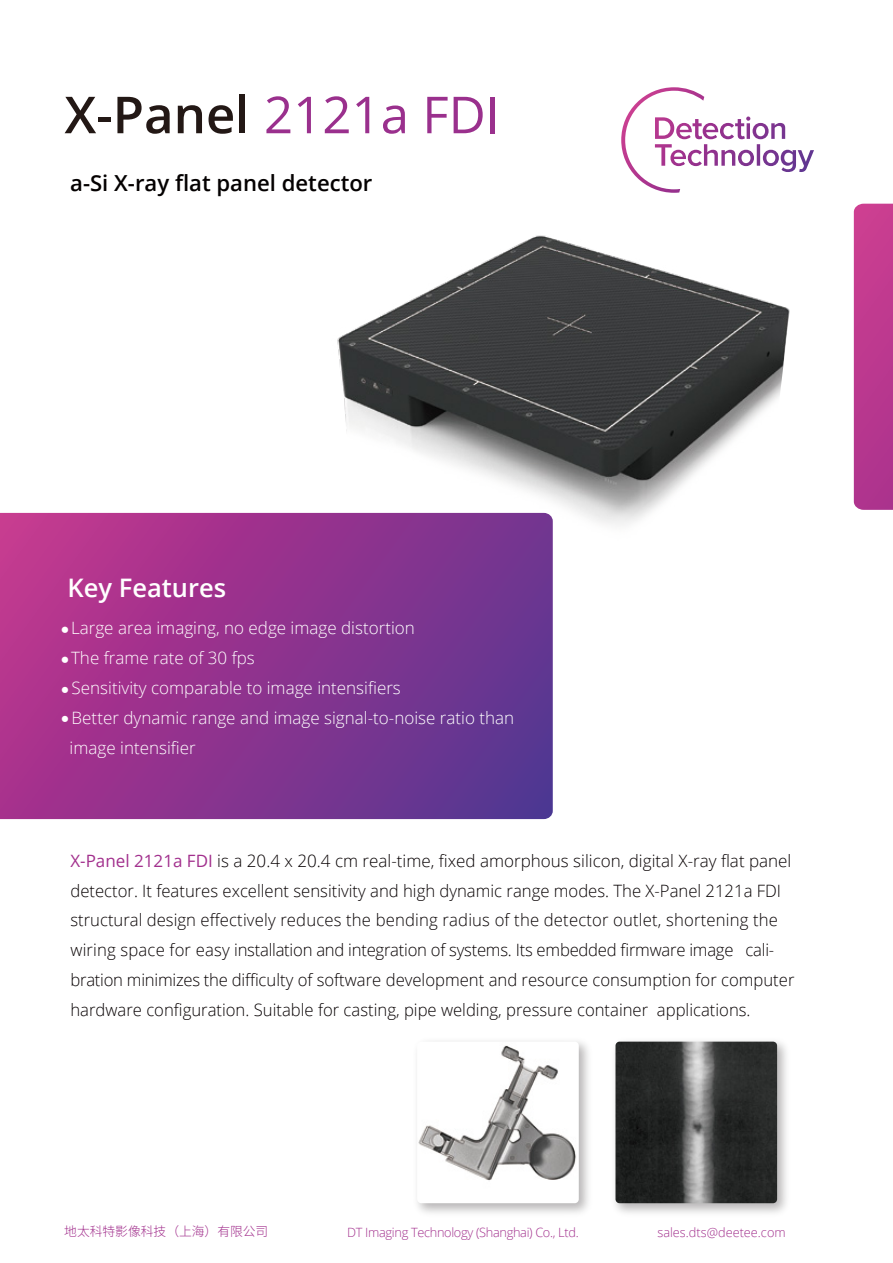
<style>
.page{position:relative;width:893px;height:1263px;background:#fff}
.page>*{position:absolute;margin:0;border:0;box-sizing:border-box;transform-origin:0 0}
.t1{font:51px "Open Sans";color:#9a308d}
.t2{font:600 25.5px "Open Sans";color:#fff}
.t3{font:600 22.05px "Open Sans";color:#040000}
.t4{font:300 16.95px/29.7px "Open Sans";color:#070002}
.t5{font:300 16.95px/29.7px "Open Sans";color:#fff}
.t6{font:300 12.75px "Open Sans";letter-spacing:-.025em;color:#a2308d}
.t7{font:300 12.75px "Open Sans";color:#a2308d}
.t8{font:300 12.75px "Source Han Sans SC";color:#a2308d}
.s1{font-weight:600;color:#231815}
.s2{font-family:"Adobe Song Std";font-size:8.55px}
.s3{font-family:"Deng Xian";font-weight:400;font-size:8.55px}
.s4{font-weight:400;color:#a2308d}
</style>
<div class="page">
<svg style="left:0;top:513px;width:553px;height:306px;background:#8d348e"></svg>
<svg style="left:854px;top:204px;width:39px;height:306px;background:#bc398f"></svg>
<img style="left:278px;top:235px;width:512px;height:334px">
<svg style="left:621px;top:87px;width:175px;height:106px"></svg>
<img style="left:417px;top:1041px;width:162px;height:162px">
<img style="left:614px;top:1042px;width:173px;height:171px">
<img style="left:615px;top:1041px;width:162px;height:162px">
<h1 class="t1" style="left:65px;top:80px;width:437px"><span class="s1">X-Panel</span> 2121a FDI</h1>
<h3 class="t3" style="left:70px;top:168px;width:304px">a-Si X-ray flat panel detector</h3>
<h2 class="t2" style="left:68px;top:570px;width:160px">Key Features</h2>
<p class="t5" style="left:61px;top:613px;width:356px"><span class="s2">●</span> Large area imaging, no edge image distortion</p>
<p class="t5" style="left:61px;top:643px;width:196px"><span class="s2">●</span> The frame rate of 30 fps</p>
<p class="t5" style="left:61px;top:672px;width:342px"><span class="s3">●</span> Sensitivity comparable to image intensifiers</p>
<p class="t5" style="left:70px;top:702px;width:446px;text-indent:-9px"><span class="s3">●</span> Better dynamic range and image signal-to-noise ratio than image intensifier</p>
<p class="t4" style="left:70px;top:845px;width:726px"><span class="s4">X-Panel 2121a FDI</span> is a 20.4 x 20.4 cm real-time, fixed amorphous silicon, digital X-ray flat panel detector. It features excellent sensitivity and high dynamic range modes. The X-Panel 2121a FDI structural design effectively reduces the bending radius of the detector outlet, shortening the wiring space for easy installation and integration of systems. Its embedded firmware image cali&shy;bration minimizes the difficulty of software development and resource consumption for computer hardware configuration. Suitable for casting, pipe welding, pressure container applications.</p>
<p class="t8" style="left:64px;top:1224px;width:206px">地太科特影像科技（上海）有限公司</p>
<p class="t6" style="left:347px;top:1224px;width:233px">DT Imaging Technology (Shanghai) Co., Ltd.</p>
<p class="t7" style="left:657px;top:1224px;width:130px">sales.dts@deetee.com</p>
</div>
